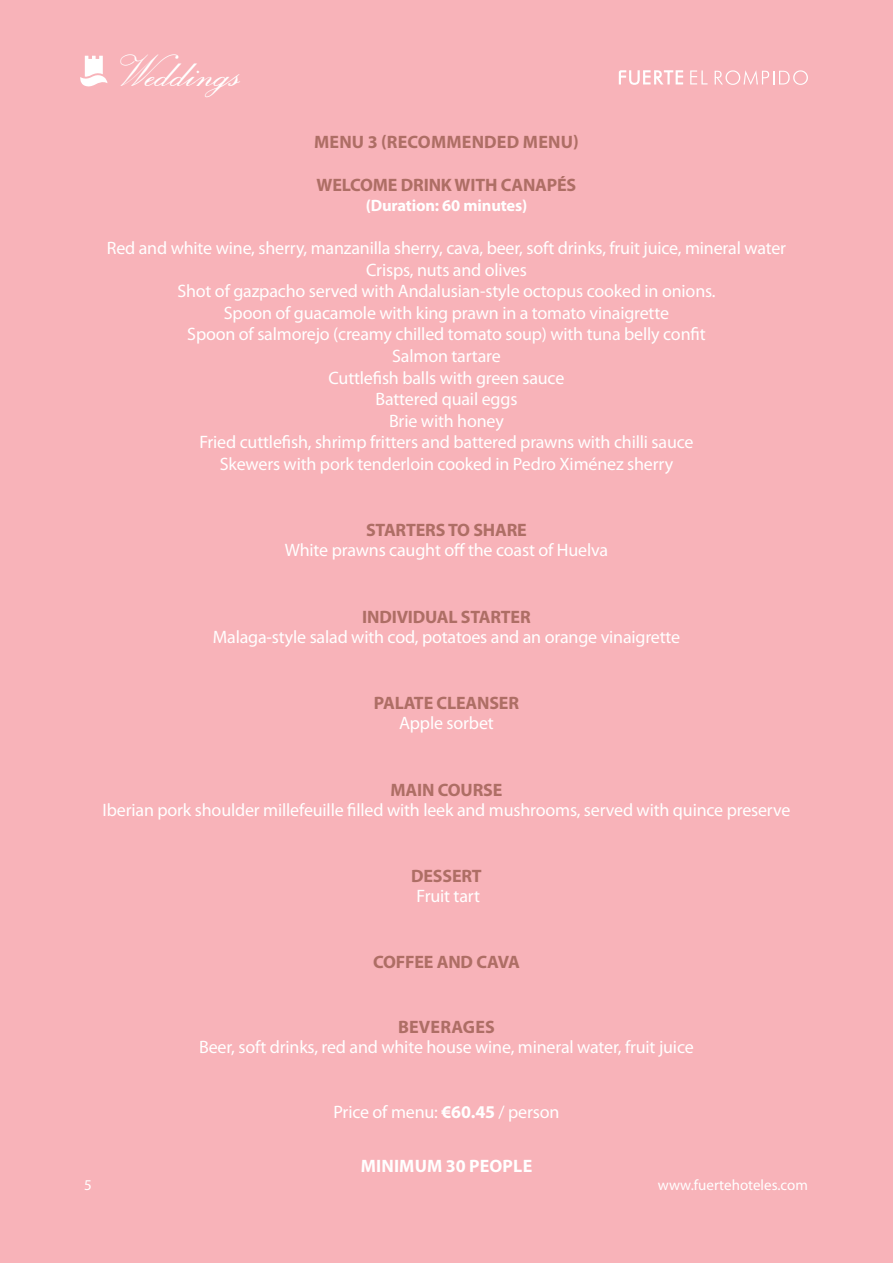
<style>
.page{position:relative;width:893px;height:1263px;background:#f8b3b9}
.page>*{position:absolute;margin:0;border:0;box-sizing:border-box;transform-origin:0 0}
.t1{font:45px "Exmouth";color:#fff}
.t2{font:18px/21.6px "Myriad Pro";letter-spacing:-.01em;color:#fff;text-align:center}
.t3{font:700 18px "Myriad Pro";letter-spacing:-.01em;color:#ae6e65}
.t4{font:700 18px "Myriad Pro";letter-spacing:.01em;color:#ae6e65}
.t5{font:700 18px "Myriad Pro";letter-spacing:.01em;color:#fff}
.t6{font:700 16.5px "Myriad Pro";letter-spacing:-.01em;color:#fff}
.t7{font:15px "Myriad Pro";color:#fff}
.s1{font-weight:700}
</style>
<div class="page">
<svg style="left:80px;top:56px;width:27px;height:31px"></svg>
<svg style="left:690px;top:70px;width:18px;height:14px"></svg>
<svg style="left:619px;top:70px;width:64px;height:15px"></svg>
<svg style="left:715px;top:70px;width:93px;height:15px"></svg>
<h1 class="t1" style="left:116px;top:44px;width:131px">Weddings</h1>
<p class="t4" style="left:314px;top:130px;width:266px">MENU 3 (RECOMMENDED MENU)</p>
<p class="t3" style="left:317px;top:173px;width:261px">WELCOME DRINK WITH CANAPÉS</p>
<p class="t6" style="left:366px;top:194px;width:163px">(Duration: 60 minutes)</p>
<p class="t2" style="left:107px;top:237px;width:681px">Red and white wine, sherry, manzanilla sherry, cava, beer, soft drinks, fruit juice, mineral water Crisps, nuts and olives<br>Shot of gazpacho served with Andalusian-style octopus cooked in onions.<br>Spoon of guacamole with king prawn in a tomato vinaigrette<br>Spoon of salmorejo (creamy chilled tomato soup) with tuna belly confit<br>Salmon tartare<br>Cuttlefish balls with green sauce<br>Battered quail eggs<br>Brie with honey<br>Fried cuttlefish, shrimp fritters and battered prawns with chilli sauce<br>Skewers with pork tenderloin cooked in Pedro Ximénez sherry</p>
<p class="t3" style="left:366px;top:518px;width:162px">STARTERS TO SHARE</p>
<p class="t2" style="left:285px;top:539px;width:325px">White prawns caught off the coast of Huelva</p>
<p class="t3" style="left:362px;top:605px;width:170px">INDIVIDUAL STARTER</p>
<p class="t2" style="left:213px;top:626px;width:469px">Malaga-style salad with cod, potatoes and an orange vinaigrette</p>
<p class="t3" style="left:374px;top:691px;width:147px">PALATE CLEANSER</p>
<p class="t2" style="left:399px;top:712px;width:96px">Apple sorbet</p>
<p class="t3" style="left:391px;top:778px;width:113px">MAIN COURSE</p>
<p class="t2" style="left:102px;top:798px;width:689px">Iberian pork shoulder millefeuille filled with leek and mushrooms, served with quince preserve</p>
<p class="t3" style="left:411px;top:864px;width:72px">DESSERT</p>
<p class="t2" style="left:417px;top:885px;width:65px">Fruit tart</p>
<p class="t3" style="left:373px;top:950px;width:148px">COFFEE AND CAVA</p>
<p class="t4" style="left:398px;top:1015px;width:98px">BEVERAGES</p>
<p class="t2" style="left:199px;top:1036px;width:496px">Beer, soft drinks, red and white house wine, mineral water, fruit juice</p>
<p class="t2" style="left:333px;top:1101px;width:228px">Price of menu: <span class="s1">€60.45</span> / person</p>
<p class="t5" style="left:361px;top:1154px;width:173px">MINIMUM 30 PEOPLE</p>
<p class="t7" style="left:84px;top:1176px;width:9px">5</p>
<p class="t7" style="left:658px;top:1176px;width:152px">www.fuertehoteles.com</p>
</div>
